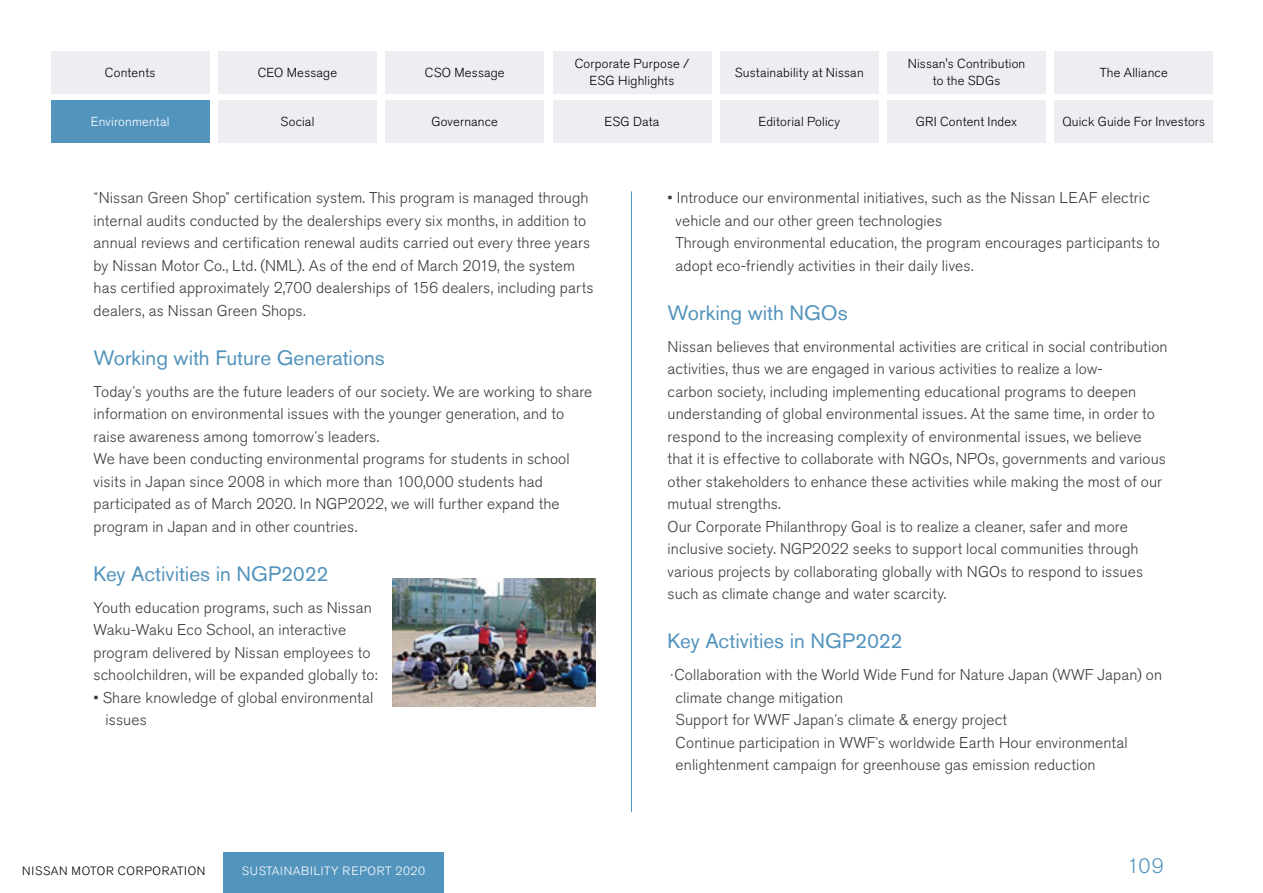
<style>
.page{position:relative;width:1263px;height:893px;background:#fff}
.page>*{position:absolute;margin:0;border:0;box-sizing:border-box;transform-origin:0 0}
.t1{font:20.7px "Nissan Pro";color:#5394bd}
.t2{font:300 20.7px "Nissan Pro";color:#5394bd}
.t3{font:300 15.45px/22.5px "Nissan Pro";letter-spacing:.01em;color:#3e3a39}
.t4{font:300 13.5px "Shin Go Pr 6 N";color:#3e3a39}
.t5{font:300 12.9px/16.5px "Nissan Pro";letter-spacing:.015em;color:#000;text-align:center}
.t6{font:300 12.9px "Nissan Pro";letter-spacing:.01em;color:#fff}
.t7{font:300 12px "Nissan Pro";letter-spacing:.04em;color:#fff}
.t8{font:300 12px "Nissan Pro";letter-spacing:.06em;color:#000}
.s1{font-family:"Shin Go Pr 6 N";font-size:13.5px}
</style>
<div class="page">
<hr style="left:631px;top:191px;width:1px;height:621px;background:#5394bd">
<div style="left:223px;top:852px;width:220px;height:41px;background:#5394bd"></div>
<div style="left:218px;top:51px;width:159px;height:43px;background:#edeef1"></div>
<div style="left:218px;top:100px;width:159px;height:43px;background:#edeef1"></div>
<div style="left:386px;top:51px;width:158px;height:43px;background:#edeef1"></div>
<div style="left:386px;top:100px;width:158px;height:43px;background:#edeef1"></div>
<div style="left:553px;top:51px;width:158px;height:43px;background:#edeef1"></div>
<div style="left:553px;top:100px;width:158px;height:43px;background:#edeef1"></div>
<div style="left:720px;top:51px;width:158px;height:43px;background:#edeef1"></div>
<div style="left:720px;top:100px;width:158px;height:43px;background:#edeef1"></div>
<div style="left:887px;top:51px;width:159px;height:43px;background:#edeef1"></div>
<div style="left:887px;top:100px;width:159px;height:43px;background:#edeef1"></div>
<div style="left:1054px;top:51px;width:159px;height:43px;background:#edeef1"></div>
<div style="left:1054px;top:100px;width:159px;height:43px;background:#edeef1"></div>
<div style="left:51px;top:51px;width:158px;height:43px;background:#edeef1"></div>
<div style="left:51px;top:100px;width:158px;height:43px;background:#5394bd"></div>
<img style="left:392px;top:579px;width:203px;height:127px">
<p class="t5" style="left:105px;top:64px;width:52px">Contents</p>
<p class="t6" style="left:91px;top:113px;width:80px">Environmental</p>
<p class="t5" style="left:258px;top:64px;width:81px">CEO Message</p>
<p class="t5" style="left:281px;top:113px;width:35px">Social</p>
<p class="t5" style="left:425px;top:64px;width:81px">CSO Message</p>
<p class="t5" style="left:431px;top:113px;width:68px">Governance</p>
<p class="t5" style="left:575px;top:56px;width:116px">Corporate Purpose /<br>ESG Highlights</p>
<p class="t5" style="left:605px;top:113px;width:56px">ESG Data</p>
<p class="t5" style="left:735px;top:64px;width:130px">Sustainability at Nissan</p>
<p class="t5" style="left:758px;top:113px;width:83px">Editorial Policy</p>
<p class="t5" style="left:908px;top:56px;width:119px">Nissan s' Contribution to the SDGs</p>
<p class="t5" style="left:916px;top:113px;width:103px">GRI Content Index</p>
<p class="t5" style="left:1100px;top:64px;width:69px">The Alliance</p>
<p class="t5" style="left:1062px;top:113px;width:144px">Quick Guide For Investors</p>
<p class="t3" style="left:99px;top:187px;width:129px">Nissan Green Shop</p>
<p class="t3" style="left:234px;top:187px;width:356px">certification system. This program is managed through</p>
<p class="t4" style="left:94px;top:187px;width:6px">“</p>
<p class="t3" style="left:94px;top:209px;width:502px">internal audits conducted by the dealerships every six months in, addition to annual reviews and certification renewal audits carried out every three years by Nissan Motor Co., Ltd (. NML .) As of the end of March 2019, the system has certified approximately 2,700 dealerships of 156 dealers, including parts dealers, as Nissan Green Shops.</p>
<h1 class="t1" style="left:94px;top:344px;width:293px">Working with Future Generations</h1>
<p class="t3" style="left:94px;top:380px;width:500px">Today<span class="s1">ʼ</span>s youths are the future leaders of our society. We are working to share information on environmental issues with the younger generation, and to raise awareness among tomorrow<span class="s1">ʼ</span>s leaders.<br>We have been conducting environmental programs for students in school visits in Japan since 2008 in which more than 100,000 students had participated as of March 2020. In NGP2022, we will further expand the program in Japan and in other countries.</p>
<h1 class="t1" style="left:94px;top:560px;width:236px">Key Activities in NGP2022</h1>
<p class="t3" style="left:94px;top:596px;width:286px">Youth education programs, such as Nissan Waku-Waku Eco School, an interactive program delivered by Nissan employees to schoolchildren, will be expanded globally to:</p>
<p class="t3" style="left:106px;top:686px;width:269px;text-indent:-12px">• Share knowledge of global environmental issues</p>
<p class="t4" style="left:225px;top:187px;width:6px">”</p>
<p class="t8" style="left:22px;top:863px;width:185px">NISSAN MOTOR CORPORATION</p>
<p class="t7" style="left:242px;top:863px;width:184px">SUSTAINABILITY REPORT 2020</p>
<p class="t3" style="left:676px;top:187px;width:486px;text-indent:-8px">• Introduce our environmental initiatives, such as the Nissan LEAF electric vehicle and our other green technologies<br>Through environmental education, the program encourages participants to adopt eco-friendly activities in their daily lives.</p>
<h1 class="t1" style="left:668px;top:299px;width:181px">Working with NGOs</h1>
<p class="t3" style="left:668px;top:335px;width:501px">Nissan believes that environmental activities are critical in social contribution</p>
<p class="t3" style="left:668px;top:380px;width:470px">carbon society, including implementing educational programs to deepen</p>
<p class="t3" style="left:668px;top:358px;width:437px">activities, thus we are engaged in various activities to realize a low-</p>
<p class="t3" style="left:668px;top:403px;width:500px">understanding of global environmental issues. At the same time in, order to respond to the increasing complexity of environmental issues, we believe that isit effective to collaborate with NGOs, NPOs, governments and various other stakeholders to enhance these activities while making the most of our mutual strengths.<br>Our Corporate Philanthropy Goal is to realize a cleaner, safer and more inclusive society. NGP2022 seeks to support local communities through various projects by collaborating globally with NGOs to respond to issues such as climate change and water scarcity.</p>
<h1 class="t1" style="left:668px;top:628px;width:236px">Key Activities in NGP2022</h1>
<p class="t3" style="left:674px;top:664px;width:489px">Collaboration with the World Wide Fund for Nature Japan (WWF Japan) on</p>
<p class="t4" style="left:665px;top:664px;width:15px">・</p>
<p class="t3" style="left:676px;top:686px;width:453px">climate change mitigation<br>Support for WWF Japan<span class="s1">ʼ</span>s climate &amp; energy project<br>Continue participation in WWF<span class="s1">ʼ</span>s worldwide Earth Hour environmental enlightenment campaign for greenhouse gas emission reduction</p>
<h1 class="t2" style="left:1127px;top:852px;width:38px">109</h1>
</div>
